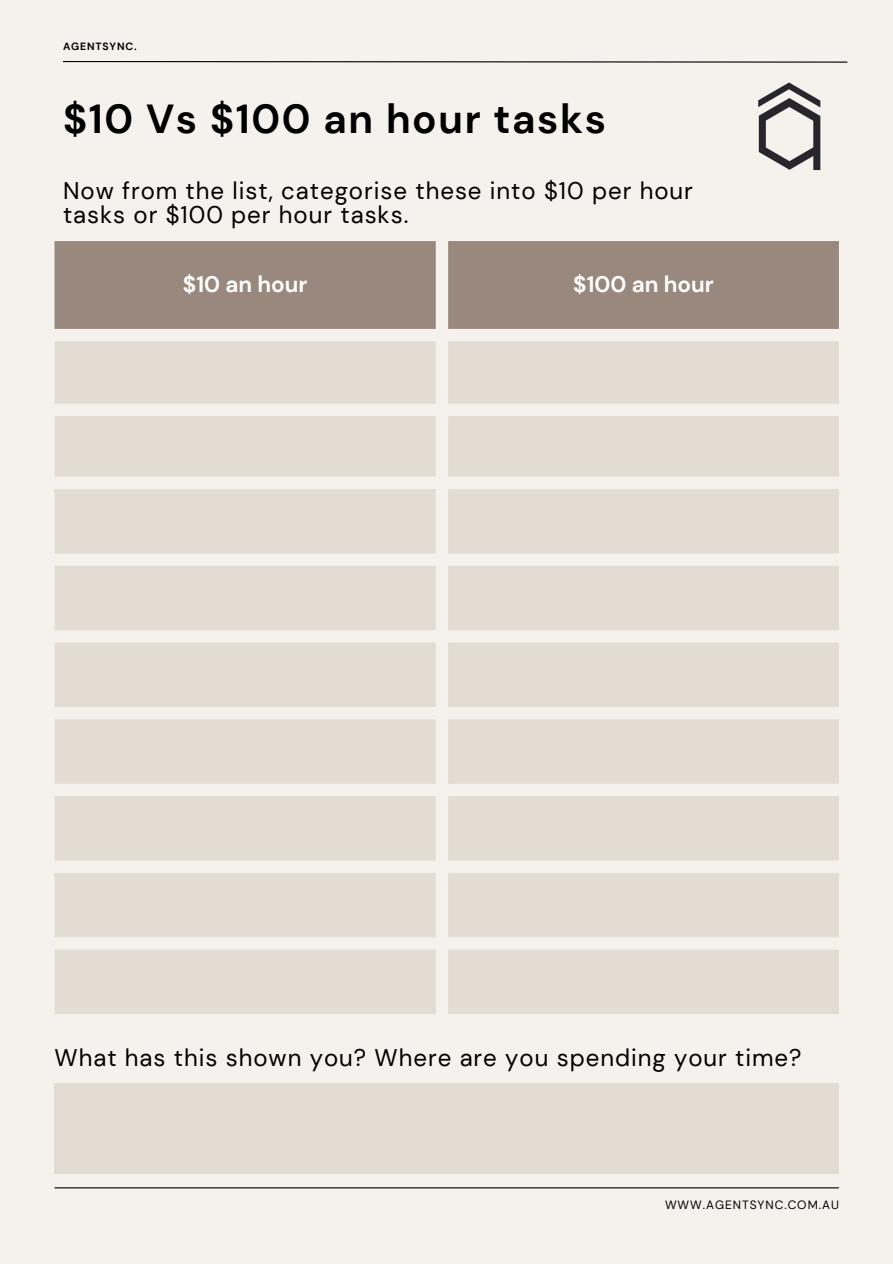
<style>
.page{position:relative;width:893px;height:1264px;background:#fff}
.page>*{position:absolute;margin:0;border:0;box-sizing:border-box;transform-origin:0 0}
.t1{font:700 40.5px "DM Sans";letter-spacing:.04em;color:#000}
.t2{font:24px "DM Sans";letter-spacing:.04em;color:#000}
.t3{font:700 22.5px "DM Sans";color:#fff}
.t4{font:12px "DM Sans";letter-spacing:.08em;color:#000}
.t5{font:700 10.5px "DM Sans";letter-spacing:.08em;color:#000}
</style>
<div class="page">
<div style="left:0;top:0;width:892px;height:1263px;background:#f5f1ec"></div>
<hr style="left:55px;top:1187px;width:783px;height:1px;background:#000">
<svg style="left:63px;top:61px;width:785px;height:2px"></svg>
<img style="left:758px;top:82px;width:62px;height:88px">
<div style="left:55px;top:241px;width:783px;height:88px;background:#99887d"></div>
<svg style="left:55px;top:341px;width:783px;height:673px;fill:#e3dcd3"></svg>
<div style="left:55px;top:1083px;width:783px;height:91px;background:#e3dcd3"></div>
<p class="t5" style="left:63px;top:40px;width:75px">AGENTSYNC.</p>
<p class="t1" style="left:63px;top:93px;width:544px">$10 Vs $100 an hour tasks</p>
<p class="t2" style="left:63px;top:176px;width:631px">Now from the list, categorise these into $10 per hour</p>
<p class="t2" style="left:63px;top:199px;width:347px">tasks or $100 per hour tasks.</p>
<p class="t3" style="left:183px;top:269px;width:126px">$10 an hour</p>
<p class="t3" style="left:573px;top:269px;width:142px">$100 an hour</p>
<p class="t2" style="left:55px;top:1041px;width:748px">What has this shown you? Where are you spending your time?</p>
<p class="t4" style="left:665px;top:1197px;width:175px">WWW.AGENTSYNC.COM.AU</p>
</div>
